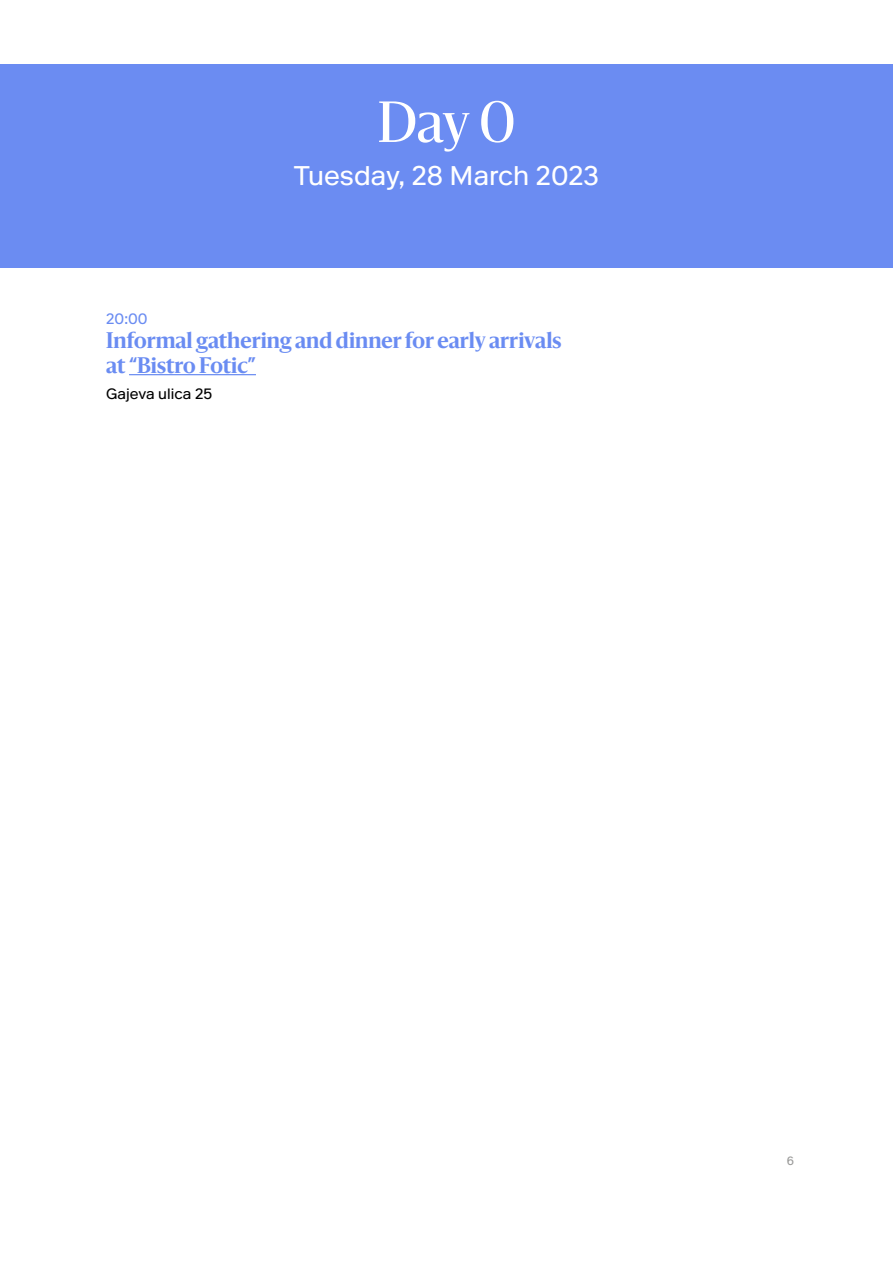
<style>
.page{position:relative;width:893px;height:1263px;background:#fff}
.page>*{position:absolute;margin:0;border:0;box-sizing:border-box;transform-origin:0 0}
.t1{font:54px "Sanomat";color:#fff}
.t2{font:27px "Riforma LL";color:#fff}
.t3{font:700 21px/25.2px "Sanomat";color:#6a8cf2}
.t4{font:15px "Riforma LL";color:#000}
.t5{font:15px "Riforma LL";color:#6a8cf2}
.t6{font:12px "Riforma LL";color:#9b9b9a}
</style>
<div class="page">
<div style="left:0;top:65px;width:893px;height:203px;background:#6b8cf2"></div>
<hr style="left:129px;top:374px;width:127px;height:1px;background:#6a8cf2">
<p class="t5" style="left:106px;top:309px;width:43px">20:00</p>
<h1 class="t1" style="left:377px;top:83px;width:139px">Day 0</h1>
<p class="t2" style="left:294px;top:158px;width:307px">Tuesday, 28 March 2023</p>
<p class="t3" style="left:106px;top:326px;width:457px">Informal gathering and dinner for early arrivals at “Bistro Fotic”</p>
<p class="t4" style="left:106px;top:385px;width:107px">Gajeva ulica 25</p>
<p class="t6" style="left:787px;top:1153px;width:9px">6</p>
</div>
